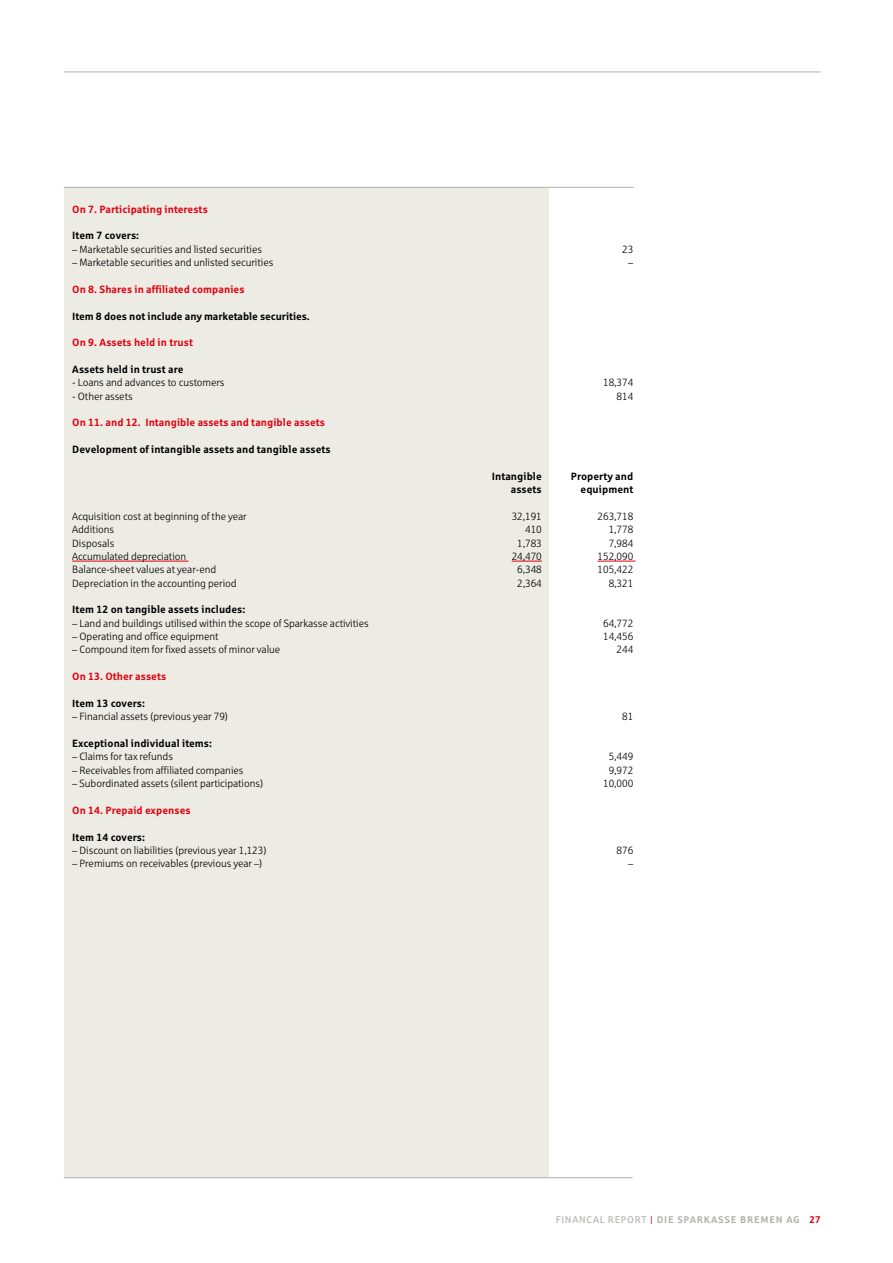
<style>
.page{position:relative;width:893px;height:1263px;background:#fff}
.page>*{position:absolute;margin:0;border:0;box-sizing:border-box;transform-origin:0 0}
.t1{font:10.5px "Sparkasse Lt";letter-spacing:-.005em;color:#000}
.t2{font:700 10.5px "Sparkasse Rg";letter-spacing:.005em;color:#000}
.t3{font:700 10.5px "Sparkasse Rg";letter-spacing:.005em;color:#e3000f}
.t4{font:700 9.75px "Sparkasse Rg";letter-spacing:.075em;color:#b1b1ad}
.t5{font:700 9.75px "Sparkasse Rg";color:#e3000f}
.s1{font-weight:400}
.s2{font-weight:400;color:#e3000f}
</style>
<div class="page">
<hr style="left:64px;top:72px;width:757px;height:1px;background:#b1b1ad">
<div style="left:64px;top:187px;width:485px;height:991px;background:#ecebe4"></div>
<hr style="left:64px;top:187px;width:570px;height:1px;background:#b1b1ad">
<hr style="left:72px;top:561px;width:117px;height:1px;background:#e3000f">
<hr style="left:512px;top:561px;width:30px;height:1px;background:#e3000f">
<hr style="left:598px;top:561px;width:37px;height:1px;background:#e3000f">
<hr style="left:64px;top:1177px;width:569px;height:1px;background:#b1b1ad">
<p class="t3" style="left:72px;top:202px;width:137px">On 7. Participating interests</p>
<p class="t2" style="left:72px;top:229px;width:68px">I tem 7 covers:</p>
<p class="t1" style="left:72px;top:243px;width:191px">– Marketable securities and listed securities</p>
<p class="t1" style="left:622px;top:243px;width:13px">23</p>
<p class="t1" style="left:72px;top:256px;width:203px">– Marketable securities and unlisted securities</p>
<p class="t1" style="left:628px;top:256px;width:7px">–</p>
<p class="t3" style="left:72px;top:282px;width:174px">On 8. Shares in affiliated companies</p>
<p class="t2" style="left:72px;top:309px;width:239px">Item 8 does not include any marketable securities.</p>
<p class="t3" style="left:72px;top:336px;width:122px">On 9. Assets held in trust</p>
<p class="t2" style="left:72px;top:363px;width:113px">Assets held in trust are</p>
<p class="t1" style="left:72px;top:376px;width:154px">- Loans and advances to customers</p>
<p class="t1" style="left:603px;top:376px;width:32px">18,374</p>
<p class="t1" style="left:72px;top:390px;width:62px">- Other assets</p>
<p class="t1" style="left:617px;top:390px;width:18px">814</p>
<p class="t3" style="left:72px;top:416px;width:254px">On 11. and 12. I ntangible assets and tangible assets</p>
<p class="t2" style="left:72px;top:443px;width:260px">Development of intangible assets and tangible assets</p>
<p class="t2" style="left:495px;top:469px;width:48px">ntangible</p>
<p class="t2" style="left:571px;top:469px;width:64px">Property and</p>
<p class="t2" style="left:511px;top:483px;width:32px">assets</p>
<p class="t2" style="left:581px;top:483px;width:54px">equipment</p>
<p class="t1" style="left:72px;top:510px;width:176px">Acquisition cost at beginning of the year</p>
<p class="t1" style="left:512px;top:510px;width:32px">32,191</p>
<p class="t1" style="left:598px;top:510px;width:37px">263,718</p>
<p class="t1" style="left:72px;top:523px;width:43px">Additions</p>
<p class="t1" style="left:525px;top:523px;width:18px">410</p>
<p class="t1" style="left:609px;top:523px;width:26px">1,778</p>
<p class="t1" style="left:72px;top:537px;width:44px">Disposals</p>
<p class="t1" style="left:517px;top:537px;width:26px">1,783</p>
<p class="t1" style="left:609px;top:537px;width:26px">7,984</p>
<p class="t1" style="left:72px;top:550px;width:116px">Accumulated depreciation</p>
<p class="t1" style="left:512px;top:550px;width:32px">24,470</p>
<p class="t1" style="left:598px;top:550px;width:37px">152,090</p>
<p class="t1" style="left:72px;top:563px;width:145px">Balance-sheet values at year-end</p>
<p class="t1" style="left:517px;top:563px;width:26px">6,348</p>
<p class="t1" style="left:598px;top:563px;width:37px">105,422</p>
<p class="t1" style="left:72px;top:577px;width:166px">Depreciation in the accounting period</p>
<p class="t1" style="left:517px;top:577px;width:26px">2,364</p>
<p class="t1" style="left:609px;top:577px;width:26px">8,321</p>
<p class="t2" style="left:72px;top:603px;width:175px">Item 12 on tangible assets includes:</p>
<p class="t1" style="left:72px;top:617px;width:298px">– Land and buildings utilised within the scope of Sparkasse activities</p>
<p class="t1" style="left:603px;top:617px;width:32px">64,772</p>
<p class="t1" style="left:72px;top:630px;width:148px">– Operating and office equipment</p>
<p class="t1" style="left:603px;top:630px;width:32px">14,456</p>
<p class="t1" style="left:72px;top:643px;width:209px">– Compound item for fixed assets of minor value</p>
<p class="t1" style="left:617px;top:643px;width:18px">244</p>
<p class="t3" style="left:72px;top:670px;width:95px">On 13. Other assets</p>
<p class="t2" style="left:72px;top:696px;width:74px">Item 13 covers:</p>
<p class="t1" style="left:72px;top:710px;width:157px">– Financial assets (previous year 79)</p>
<p class="t1" style="left:622px;top:710px;width:13px">81</p>
<p class="t2" style="left:72px;top:736px;width:141px">Exceptional individual items:</p>
<p class="t1" style="left:72px;top:750px;width:102px">– Claims for tax refunds</p>
<p class="t1" style="left:609px;top:750px;width:26px">5,449</p>
<p class="t1" style="left:72px;top:764px;width:173px">– Receivables from affiliated companies</p>
<p class="t1" style="left:609px;top:764px;width:26px">9,972</p>
<p class="t1" style="left:72px;top:777px;width:192px">– Subordinated assets (silent participations)</p>
<p class="t1" style="left:603px;top:777px;width:32px">10,000</p>
<p class="t3" style="left:72px;top:803px;width:120px">On 14. Prepaid expenses</p>
<p class="t2" style="left:72px;top:830px;width:74px">Item 14 covers:</p>
<p class="t1" style="left:72px;top:844px;width:196px">– Discount on liabilities (previous year 1,123)</p>
<p class="t1" style="left:617px;top:844px;width:18px">876</p>
<p class="t1" style="left:72px;top:857px;width:191px">– Premiums on receivables (previous year –)</p>
<p class="t1" style="left:628px;top:857px;width:7px">–</p>
<p class="t4" style="left:556px;top:1213px;width:238px"><span class="s1">FI NANCAL REPORT</span> <span class="s2">|</span> Die Sparkasse Bremen AG</p>
<p class="t5" style="left:809px;top:1213px;width:13px">27</p>
</div>
